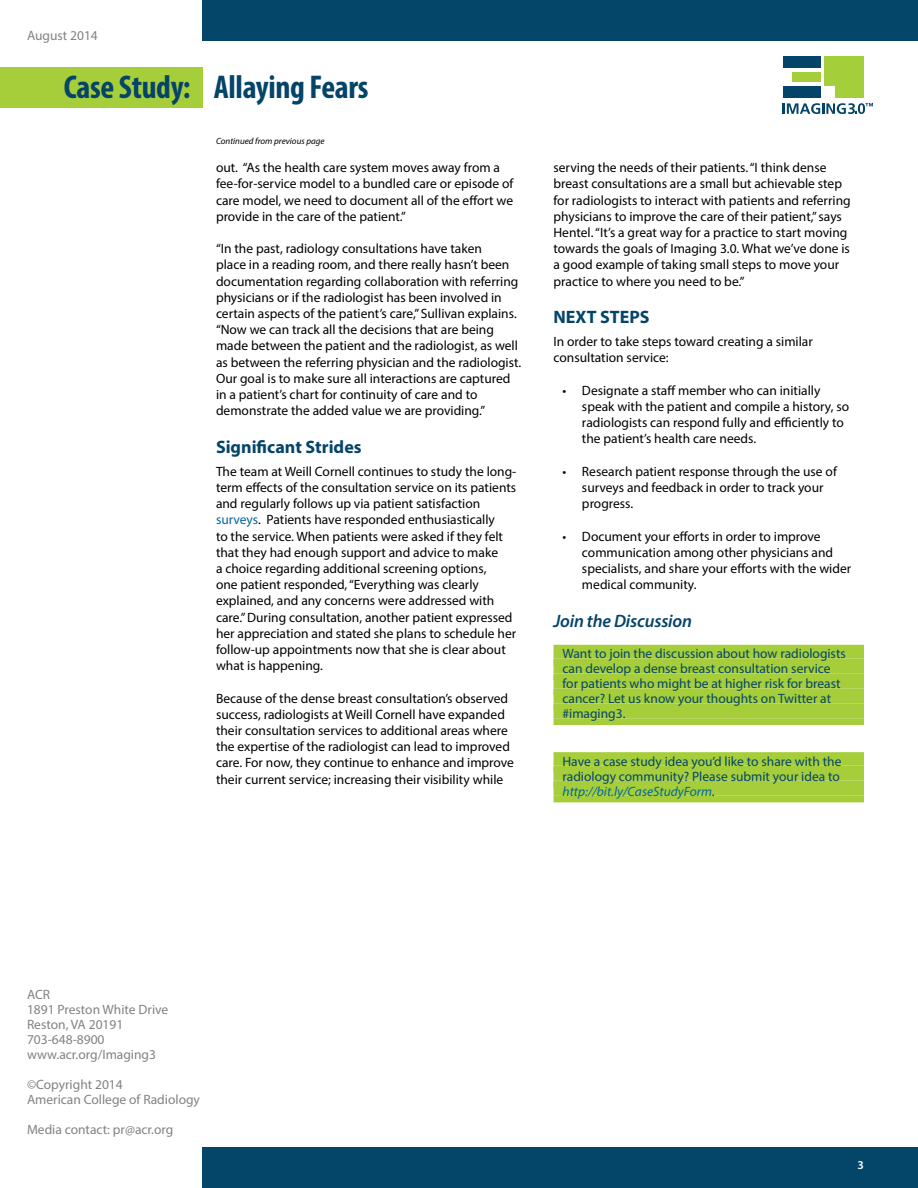
<style>
.page{position:relative;width:918px;height:1188px;background:#fff}
.page>*{position:absolute;margin:0;border:0;box-sizing:border-box;transform-origin:0 0}
.t1{font:700 condensed 33px "Myriad Pro";letter-spacing:-.01em;color:#054469}
.t2{font:700 18px "Myriad Pro";color:#054469}
.t3{font:italic 600 18px "Myriad Pro";letter-spacing:-.01em;color:#054469}
.t4{font:13.5px/16.2px "Myriad Pro";color:#000}
.t5{font:13.5px/15px "Myriad Pro";color:#04456a}
.t6{font:13.5px/15px "Myriad Pro";color:#808285}
.t7{font:600 12px "Myriad Pro";color:#fff}
.t8{font:italic 9px "Myriad Pro";color:#000}
.s1{color:#0065a0}
.s2{font-style:italic;color:#0065a0}
</style>
<div class="page">
<div style="left:202px;top:0;width:716px;height:40px;background:#04456a"></div>
<div style="left:0;top:68px;width:202px;height:40px;background:#a6ce3a"></div>
<div style="left:202px;top:1148px;width:716px;height:40px;background:#04456a"></div>
<div style="left:783px;top:56px;width:38px;height:11px;background:#054469"></div>
<div style="left:792px;top:73px;width:29px;height:9px;background:#a5ce3b"></div>
<div style="left:783px;top:86px;width:38px;height:12px;background:#054469"></div>
<div style="left:824px;top:56px;width:40px;height:41px;background:#a5ce3b"></div>
<svg style="left:783px;top:103px;width:90px;height:11px"></svg>
<div style="left:824px;top:86px;width:11px;height:12px;background:#fff;border:1px solid #fff"></div>
<div style="left:554px;top:645px;width:310px;height:13px;background:#a6ce3a"></div>
<div style="left:554px;top:658px;width:310px;height:7px;background:#a6ce3a"></div>
<div style="left:554px;top:660px;width:310px;height:13px;background:#a6ce3a"></div>
<div style="left:554px;top:673px;width:310px;height:7px;background:#a6ce3a"></div>
<div style="left:554px;top:675px;width:310px;height:13px;background:#a6ce3a"></div>
<div style="left:554px;top:688px;width:310px;height:7px;background:#a6ce3a"></div>
<div style="left:554px;top:690px;width:310px;height:13px;background:#a6ce3a"></div>
<div style="left:554px;top:703px;width:310px;height:7px;background:#a6ce3a"></div>
<div style="left:554px;top:705px;width:310px;height:13px;background:#a6ce3a"></div>
<div style="left:554px;top:718px;width:310px;height:7px;background:#a6ce3a"></div>
<div style="left:554px;top:752px;width:310px;height:14px;background:#a6ce3a"></div>
<div style="left:554px;top:766px;width:310px;height:6px;background:#a6ce3a"></div>
<div style="left:554px;top:767px;width:310px;height:14px;background:#a6ce3a"></div>
<div style="left:554px;top:781px;width:310px;height:6px;background:#a6ce3a"></div>
<div style="left:554px;top:782px;width:310px;height:14px;background:#a6ce3a"></div>
<div style="left:554px;top:796px;width:310px;height:6px;background:#a6ce3a"></div>
<p class="t6" style="left:27px;top:28px;width:72px">August 2014</p>
<h1 class="t1" style="left:64px;top:67px;width:306px">Case Study: Allaying Fears</h1>
<p class="t8" style="left:216px;top:136px;width:110px">Continued from previous page</p>
<p class="t4" style="left:216px;top:159px;width:299px">out. “As the health care system moves away from a fee-for-service model to a bundled care or episode of care model, we need to document all of the effort we provide in the care of the patient.”</p>
<p class="t4" style="left:216px;top:240px;width:307px">“In the past, radiology consultations have taken<br>place in a reading room, and there really hasn’t been documentation regarding collaboration with referring physicians or if the radiologist has been involved in certain aspects of the patient’s care,” Sullivan explains. “Now we can track all the decisions that are being made between the patient and the radiologist, as well as between the referring physician and the radiologist.<br>Our goal is to make sure all interactions are captured in a patient’s chart for continuity of care and to demonstrate the added value we are providing.”</p>
<h2 class="t2" style="left:216px;top:435px;width:147px">Significant Strides</h2>
<p class="t4" style="left:216px;top:463px;width:302px">The team at Weill Cornell continues to study the long&shy;term effects of the consultation service on its patients and regularly follows up via patient satisfaction <span class="s1">surveys</span>. Patients have responded enthusiastically<br>to the service. When patients were asked if they felt that they had enough support and advice to make<br>a choice regarding additional screening options,<br>one patient responded, “Everything was clearly explained, and any concerns were addressed with care.” During consultation, another patient expressed her appreciation and stated she plans to schedule her follow-up appointments now that she is clear about what is happening.</p>
<p class="t4" style="left:216px;top:690px;width:300px">Because of the dense breast consultation’s observed success, radiologists at Weill Cornell have expanded their consultation services to additional areas where the expertise of the radiologist can lead to improved care. For now, they continue to enhance and improve their current service; increasing their visibility while</p>
<p class="t4" style="left:554px;top:159px;width:299px">serving the needs of their patients. “I think dense breast consultations are a small but achievable step for radiologists to interact with patients and referring physicians to improve the care of their patient,” says Hentel. “It’s a great way for a practice to start moving towards the goals of Imaging 3.0. What we’ve done is a good example of taking small steps to move your practice to where you need to be.”</p>
<h2 class="t2" style="left:554px;top:306px;width:98px">NEXT STEPS</h2>
<p class="t4" style="left:554px;top:333px;width:261px">In order to take steps toward creating a similar consultation service:</p>
<p class="t4" style="left:582px;top:382px;width:269px;text-indent:-19px">• Designate a staff member who can initially speak with the patient and compile a history, so radiologists can respond fully and efficiently to the patient’s health care needs.</p>
<p class="t4" style="left:582px;top:463px;width:256px;text-indent:-19px">• Research patient response through the use of surveys and feedback in order to track your progress.</p>
<p class="t4" style="left:582px;top:528px;width:271px;text-indent:-19px">• Document your efforts in order to improve communication among other physicians and specialists, and share your efforts with the wider medical community.</p>
<h2 class="t3" style="left:554px;top:610px;width:140px">Join the Discussion</h2>
<p class="t5" style="left:562px;top:646px;width:285px">Want to join the discussion about how radiologists can develop a dense breast consultation service for patients who might be at higher risk for breast cancer? Let us know your thoughts on Twitter at #imaging3.</p>
<p class="t5" style="left:562px;top:753px;width:280px;text-align:justify">Have a case study idea you’d like to share with the radiology community? Please submit your idea to <span class="s2">http://bit.ly/CaseStudyForm</span>.</p>
<p class="t6" style="left:27px;top:987px;width:143px">ACR<br>1891 Preston White Drive<br>Reston, VA 20191<br>703-648-8900 www.acr.org/Imaging3</p>
<p class="t6" style="left:27px;top:1077px;width:175px">©Copyright 2014<br>American College of Radiology</p>
<p class="t6" style="left:27px;top:1122px;width:148px">Media contact: pr@acr.org</p>
<p class="t7" style="left:858px;top:1157px;width:8px">3</p>
</div>
